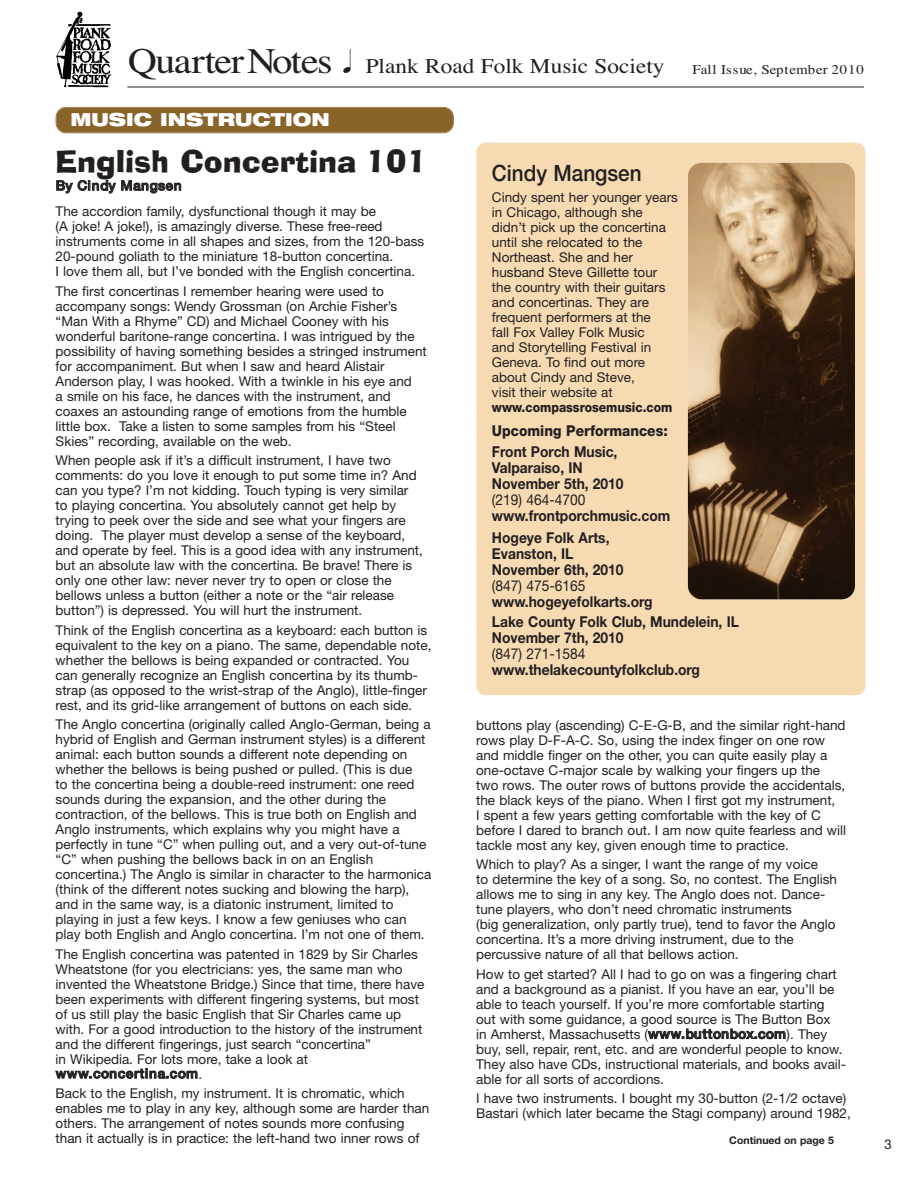
<style>
.page{position:relative;width:918px;height:1188px;background:#fff}
.page>*{position:absolute;margin:0;border:0;box-sizing:border-box;transform-origin:0 0}
.t1{font:30px "Ad Lib BT";color:#231f20}
.t2{font:500 22.5px "Helvetica Neue";color:#231f20;scale:.92 1}
.t3{font:21px "Times";color:#231f20;scale:1.11 1}
.t4{font:900 expanded 18px "Helvetica Neue";color:#fff}
.t5{font:700 15px/16px "Helvetica Neue";color:#231f20;scale:.92 1}
.t6{font:15px "Helvetica Neue";color:#231f20;scale:.92 1}
.t7{font:800 15px "Helvetica Neue";color:#231f20;scale:.92 1}
.t8{font:13.5px/15px "Helvetica Neue";color:#231f20}
.t9{font:800 13.5px "Helvetica Neue";color:#231f20;scale:.9 1}
.t10{font:13.5px "Times";letter-spacing:.03em;color:#231f20;scale:1.11 1}
.t11{font:500 13.5px "Helvetica Neue";letter-spacing:.035em;color:#231f20}
.t12{font:700 10.5px "Helvetica Neue";color:#231f20}
.s1{font-size:36px}
.s2{font-weight:500}
</style>
<div class="page">
<img style="left:57px;top:11px;width:54px;height:77px">
<div style="left:476px;top:143px;width:389px;height:552px;background:#f5dab2;border-radius:10px"></div>
<img style="left:688px;top:163px;width:167px;height:436px;border-radius:14px">
<hr style="left:127px;top:87px;width:737px;height:1px;background:#231f20">
<div style="left:56px;top:108px;width:397px;height:25px;background:#89642a;border-radius:10px"></div>
<div style="left:56px;top:107px;width:398px;height:26px;border:2px solid #89642a;border-radius:10px"></div>
<h3 class="t3" style="left:128px;top:53px;width:485px"><span class="s1">QuarterNotes</span> Plank Road Folk Music Society</h3>
<h3 class="t4" style="left:71px;top:113px;width:261px">MUSIC INSTRUCTION</h3>
<p class="t10" style="left:692px;top:61px;width:156px">Fall Issue, September 2010</p>
<h1 class="t1" style="left:56px;top:150px;width:373px">English Concertina 101</h1>
<p class="t11" style="left:56px;top:181px;width:127px">By Cindy Mangsen</p>
<p class="t8" style="left:56px;top:205px;width:370px">The accordion family, dysfunctional though it may be<br>(A joke! A joke!), is amazingly diverse. These free-reed instruments come in all shapes and sizes, from the 120-bass 20-pound goliath to the miniature 18-button concertina.<br>I love them all, but I’ve bonded with the English concertina.</p>
<p class="t8" style="left:56px;top:285px;width:373px">The first concertinas I remember hearing were used to accompany songs: Wendy Grossman (on Archie Fisher’s “Man With a Rhyme” CD) and Michael Cooney with his wonderful baritone-range concertina. I was intrigued by the possibility of having something besides a stringed instrument for accompaniment. But when I saw and heard Alistair Anderson play, I was hooked. With a twinkle in his eye and<br>a smile on his face, he dances with the instrument, and coaxes an astounding range of emotions from the humble little box. Take a listen to some samples from his “Steel Skies” recording, available on the web.</p>
<p class="t8" style="left:56px;top:454px;width:369px">When people ask if it’s a difficult instrument, I have two comments: do you love it enough to put some time in? And can you type? I’m not kidding. Touch typing is very similar to playing concertina. You absolutely cannot get help by trying to peek over the side and see what your fingers are doing. The player must develop a sense of the keyboard, and operate by feel. This is a good idea with any instrument, but an absolute law with the concertina. Be brave! There is only one other law: never never try to open or close the bellows unless a button (either a note or the “air release button”) is depressed. You will hurt the instrument.</p>
<p class="t8" style="left:56px;top:624px;width:377px">Think of the English concertina as a keyboard: each button is equivalent to the key on a piano. The same, dependable note, whether the bellows is being expanded or contracted. You can generally recognize an English concertina by its thumb&shy;strap (as opposed to the wrist-strap of the Anglo), little-finger rest, and its grid-like arrangement of buttons on each side.</p>
<p class="t8" style="left:56px;top:718px;width:377px">The Anglo concertina (originally called Anglo-German, being a hybrid of English and German instrument styles) is a different animal: each button sounds a different note depending on whether the bellows is being pushed or pulled. (This is due<br>to the concertina being a double-reed instrument: one reed sounds during the expansion, and the other during the contraction, of the bellows. This is true both on English and Anglo instruments, which explains why you might have a perfectly in tune “C” when pulling out, and a very out-of-tune “C” when pushing the bellows back in on an English concertina.) The Anglo is similar in character to the harmonica (think of the different notes sucking and blowing the harp), and in the same way, is a diatonic instrument, limited to playing in just a few keys. I know a few geniuses who can play both English and Anglo concertina. I’m not one of them.</p>
<p class="t8" style="left:56px;top:948px;width:370px">The English concertina was patented in 1829 by Sir Charles Wheatstone (for you electricians: yes, the same man who invented the Wheatstone Bridge.) Since that time, there have been experiments with different fingering systems, but most of us still play the basic English that Sir Charles came up with. For a good introduction to the history of the instrument and the different fingerings, just search “concertina”<br>in Wikipedia. For lots more, take a look at <span class="s2">www.concertina.com</span>.</p>
<p class="t8" style="left:56px;top:1087px;width:375px">Back to the English, my instrument. It is chromatic, which enables me to play in any key, although some are harder than others. The arrangement of notes sounds more confusing than it actually is in practice: the left-hand two inner rows of</p>
<h2 class="t2" style="left:492px;top:165px;width:164px">Cindy Mangsen</h2>
<p class="t8" style="left:492px;top:191px;width:188px">Cindy spent her younger years in Chicago, although she didn’t pick up the concertina until she relocated to the<br>Northeast. She and her husband Steve Gillette tour the country with their guitars and concertinas. They are frequent performers at the<br>fall Fox Valley Folk Music<br>and Storytelling Festival in<br>Geneva. To find out more about Cindy and Steve,<br>visit their website at</p>
<p class="t9" style="left:492px;top:403px;width:202px">www.compassrosemusic.com</p>
<p class="t7" style="left:492px;top:426px;width:193px">Upcoming Performances:</p>
<p class="t5" style="left:492px;top:443px;width:145px">Front Porch Music,<br>Valparaiso, IN<br>November 5th, 2010</p>
<p class="t6" style="left:492px;top:494px;width:103px">(219) 464-4700</p>
<p class="t5" style="left:492px;top:504px;width:195px;line-height:22px">www.frontporchmusic.com<br>Hogeye Folk Arts,</p>
<p class="t5" style="left:492px;top:546px;width:145px">Evanston, IL<br>November 6th, 2010</p>
<p class="t6" style="left:492px;top:581px;width:103px">(847) 475-6165</p>
<p class="t5" style="left:492px;top:592px;width:270px;line-height:19px">www.hogeyefolkarts.org<br>Lake County Folk Club, Mundelein, IL</p>
<p class="t5" style="left:492px;top:629px;width:145px">November 7th, 2010</p>
<p class="t6" style="left:492px;top:648px;width:103px">(847) 271-1584</p>
<p class="t5" style="left:492px;top:661px;width:228px">www.thelakecountyfolkclub.org</p>
<p class="t8" style="left:476px;top:719px;width:371px">buttons play (ascending) C-E-G-B, and the similar right-hand rows play D-F-A-C. So, using the index finger on one row and middle finger on the other, you can quite easily play a one-octave C-major scale by walking your fingers up the<br>two rows. The outer rows of buttons provide the accidentals, the black keys of the piano. When I first got my instrument,<br>I spent a few years getting comfortable with the key of C before I dared to branch out. I am now quite fearless and will tackle most any key, given enough time to practice.</p>
<p class="t8" style="left:476px;top:858px;width:362px">Which to play? As a singer, I want the range of my voice<br>to determine the key of a song. So, no contest. The English allows me to sing in any key. The Anglo does not. Dance&shy;tune players, who don’t need chromatic instruments<br>(big generalization, only partly true), tend to favor the Anglo concertina. It’s a more driving instrument, due to the percussive nature of all that bellows action.</p>
<p class="t8" style="left:476px;top:968px;width:371px">How to get started? All I had to go on was a fingering chart and a background as a pianist. If you have an ear, you’ll be able to teach yourself. If you’re more comfortable starting out with some guidance, a good source is The Button Box<br>in Amherst, Massachusetts (<span class="s2">www.buttonbox.com</span>). They buy, sell, repair, rent, etc. and are wonderful people to know.<br>They also have CDs, instructional materials, and books avail&shy;able for all sorts of accordions.</p>
<p class="t8" style="left:476px;top:1092px;width:376px">I have two instruments. I bought my 30-button (2-1/2 octave)<br>Bastari (which later became the Stagi company) around 1982,</p>
<p class="t12" style="left:729px;top:1134px;width:106px">Continued on page 5</p>
<p class="t8" style="left:884px;top:1138px;width:9px">3</p>
</div>
